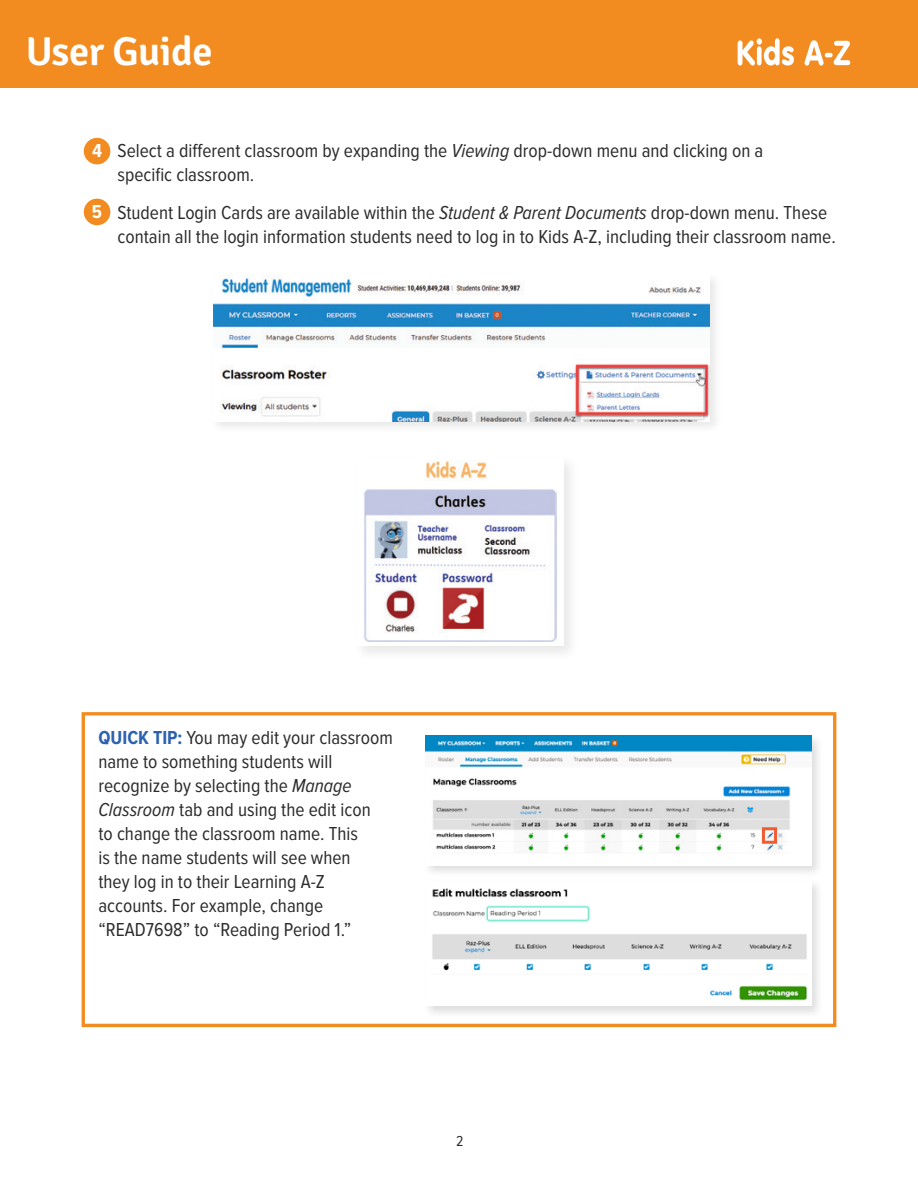
<style>
.page{position:relative;width:918px;height:1188px;background:#fff}
.page>*{position:absolute;margin:0;border:0;box-sizing:border-box;transform-origin:0 0}
.ParaHead_2{font:600 40.5px "Signika";letter-spacing:-.01em;color:#fff}
.Body_2{font:19.5px/24px "Proxima Nova Cond";color:#2e2b2c}
.Body_2-2{font:700 19.5px "Proxima Nova Cond";color:#fff}
.t1{font:15px "Proxima Nova Cond";color:#2e2b2c}
.s1{font-style:italic}
.s2{font-weight:700;color:#2c62af}
</style>
<div class="page">
<div style="left:0;top:0;width:918px;height:88px;background:#f28b20"></div>
<svg style="left:738px;top:38px;width:112px;height:28px"></svg>
<div style="left:84px;top:138px;width:26px;height:26px;background:#f28b20;border-radius:50%"></div>
<div style="left:84px;top:199px;width:26px;height:26px;background:#f28b20;border-radius:50%"></div>
<div style="left:211px;top:272px;width:511px;height:162px;background:#231f20;opacity:.1"></div>
<img style="left:213px;top:278px;width:497px;height:143px">
<div style="left:353px;top:454px;width:226px;height:207px;background:#f8f8f8"></div>
<div style="left:356px;top:457px;width:207px;height:189px;background:#fff"></div>
<img style="left:363px;top:460px;width:194px;height:182px">
<div style="left:82px;top:712px;width:754px;height:315px;border:3px solid #f28b20"></div>
<div style="left:422px;top:733px;width:402px;height:144px;background:#231f20;opacity:.15"></div>
<img style="left:425px;top:736px;width:386px;height:129px">
<div style="left:422px;top:878px;width:402px;height:140px;background:#231f20;opacity:.15"></div>
<img style="left:425px;top:881px;width:386px;height:125px">
<div style="left:759px;top:824px;width:31px;height:32px;background:#231f20;opacity:.1"></div>
<div style="left:762px;top:827px;width:15px;height:17px;border:3px solid #f05b32"></div>
<p class="ParaHead_2" style="left:26px;top:28px;width:188px">User Guide</p>
<p class="Body_2-2" style="left:92px;top:140px;width:12px">4</p>
<p class="Body_2-2" style="left:92px;top:201px;width:12px">5</p>
<p class="Body_2" style="left:118px;top:139px;width:647px">Select a different classroom by expanding the <span class="s1">Viewing</span> drop-down menu and clicking on a specific classroom.</p>
<p class="Body_2" style="left:118px;top:201px;width:720px">Student Login Cards are available within the <span class="s1">Student &amp; Parent Documents</span> drop-down menu. These contain all the login information students need to log in to Kids A-Z, including their classroom name.</p>
<p class="Body_2" style="left:98px;top:726px;width:296px"><span class="s2">QUICK TIP:</span> You may edit your classroom name to something students will recognize by selecting the <span class="s1">Manage Classroom</span> tab and using the edit icon<br>to change the classroom name. This<br>is the name students will see when<br>they log in to their Learning A-Z accounts. For example, change “READ7698” to “Reading Period 1.”</p>
<p class="t1" style="left:456px;top:1133px;width:9px">2</p>
</div>
